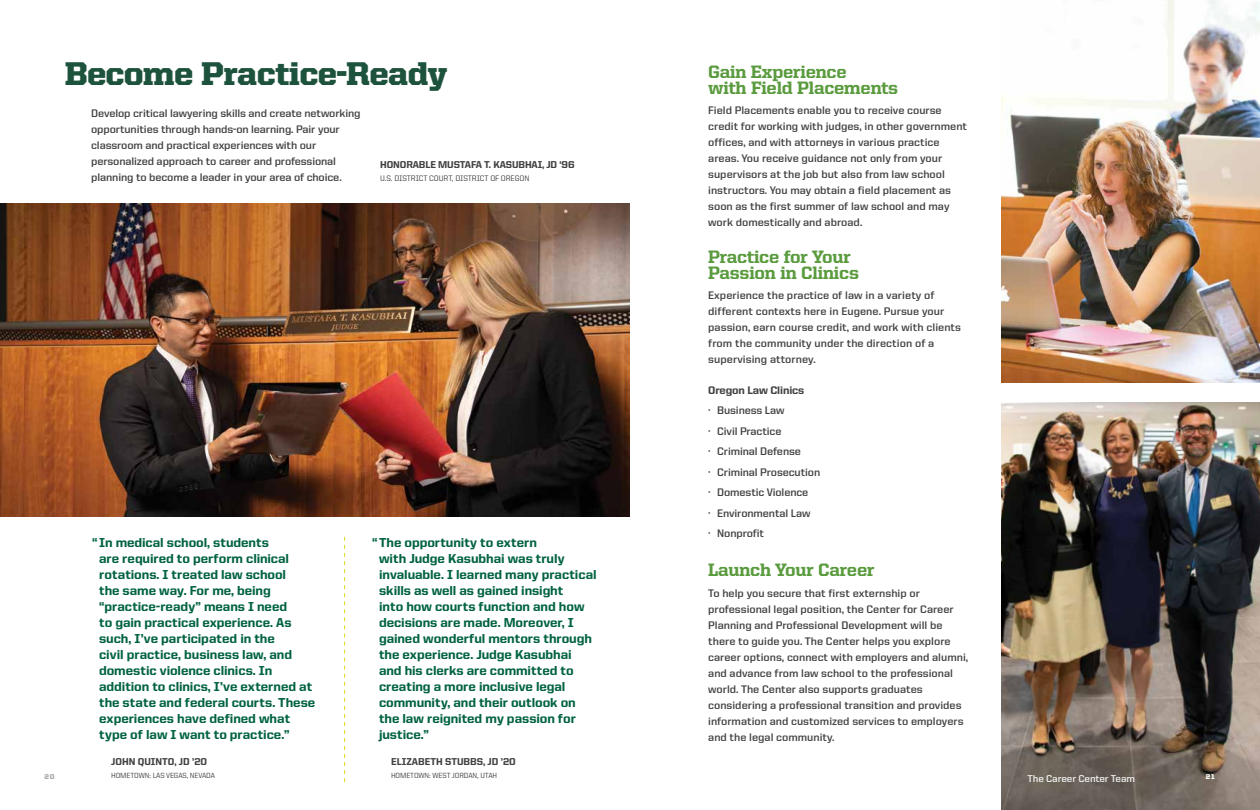
<style>
.page{position:relative;width:1260px;height:810px;background:#fff}
.page>*{position:absolute;margin:0;border:0;box-sizing:border-box;transform-origin:0 0}
.t1{font:900 33px "United Serif Reg";letter-spacing:-.015em;color:#1d523c}
.t2{font:800 18px/16px "United Serif Reg";letter-spacing:-.01em;color:#5a9b3e}
.t3{font:800 13px/16px "United Sans Reg";letter-spacing:-.005em;color:#006242}
.t4{font:700 11px/16px "United Sans Reg";color:#414042}
.t5{font:800 11px "United Sans Reg";letter-spacing:-.01em;color:#414042}
.t6{font:800 10px "United Sans Reg";letter-spacing:-.005em;color:#414042}
.t7{font:700 10px "United Sans Reg";letter-spacing:-.01em;color:#fff}
.t8{font:500 8px "United Sans Reg";letter-spacing:-.01em;color:#414042}
.t9{font:500 7.5px "United Sans Reg";letter-spacing:-.01em;color:#414042}
.t10{font:900 7px "United Sans Reg";color:#a7a9ac}
.t11{font:900 7px "United Sans Reg";color:#fff}
</style>
<div class="page">
<img style="left:0;top:204px;width:630px;height:313px">
<img style="left:1002px;top:0;width:258px;height:383px">
<img style="left:1002px;top:403px;width:258px;height:407px">
<svg style="left:344px;top:537px;width:1px;height:245px"></svg>
<h1 class="t1" style="left:65px;top:55px;width:384px">Become Practice-Ready</h1>
<p class="t4" style="left:91px;top:105px;width:271px">Develop critical lawyering skills and create networking opportunities through hands-on learning. Pair your classroom and practical experiences with our personalized approach to career and professional planning to become a leader in your area of choice.</p>
<p class="t6" style="left:380px;top:159px;width:196px">HONORABLE MUSTAFA T. KASUBHAI, JD ‘96</p>
<p class="t8" style="left:380px;top:174px;width:151px">U.S. DISTRICT COURT, DISTRICT OF OREGON</p>
<p class="t10" style="left:45px;top:773px;width:12px">20</p>
<p class="t3" style="left:99px;top:535px;width:218px;text-indent:-7px">“ In medical school, students<br>are required to perform clinical rotations. I treated law school<br>the same way. For me, being “practice-ready” means I need<br>to gain practical experience. As such, I’ve participated in the<br>civil practice, business law, and domestic violence clinics. In addition to clinics, I’ve externed at the state and federal courts. These experiences have defined what type of law I want to practice.”</p>
<p class="t6" style="left:111px;top:756px;width:97px">JOHN QUINTO, JD ’20</p>
<p class="t9" style="left:111px;top:772px;width:105px">HOMETOWN: LAS VEGAS, NEVADA</p>
<p class="t3" style="left:379px;top:535px;width:219px;text-indent:-7px">“The opportunity to extern<br>with Judge Kasubhai was truly invaluable. I learned many practical skills as well as gained insight<br>into how courts function and how decisions are made. Moreover, I gained wonderful mentors through the experience. Judge Kasubhai and his clerks are committed to creating a more inclusive legal community, and their outlook on the law reignited my passion for justice.”</p>
<p class="t6" style="left:391px;top:756px;width:126px">ELIZABETH STUBBS, JD ’20</p>
<p class="t9" style="left:391px;top:772px;width:108px">HOMETOWN: WEST JORDAN, UTAH</p>
<h2 class="t2" style="left:708px;top:63px;width:192px">Gain Experience<br>with Field Placements</h2>
<p class="t4" style="left:708px;top:102px;width:260px">Field Placements enable you to receive course credit for working with judges, in other government offices, and with attorneys in various practice areas. You receive guidance not only from your supervisors at the job but also from law school instructors. You may obtain a field placement as soon as the first summer of law school and may work domestically and abroad.</p>
<h2 class="t2" style="left:708px;top:248px;width:152px">Practice for Your<br>Passion in Clinics</h2>
<p class="t4" style="left:708px;top:287px;width:254px">Experience the practice of law in a variety of different contexts here in Eugene. Pursue your passion, earn course credit, and work with clients from the community under the direction of a supervising attorney.</p>
<p class="t5" style="left:708px;top:384px;width:98px">Oregon Law Clinics</p>
<p class="t4" style="left:708px;top:400px;width:114px;line-height:20.5px">· Business Law<br>· Civil Practice<br>· Criminal Defense<br>· Criminal Prosecution · Domestic Violence<br>· Environmental Law<br>· Nonprofit</p>
<h2 class="t2" style="left:708px;top:562px;width:168px">Launch Your Career</h2>
<p class="t4" style="left:708px;top:585px;width:262px">To help you secure that first externship or professional legal position, the Center for Career Planning and Professional Development will be there to guide you. The Center helps you explore career options, connect with employers and alumni, and advance from law school to the professional world. The Center also supports graduates considering a professional transition and provides information and customized services to employers and the legal community.</p>
<p class="t7" style="left:1027px;top:773px;width:109px">The Career Center Team</p>
<p class="t11" style="left:1206px;top:773px;width:10px">21</p>
</div>
